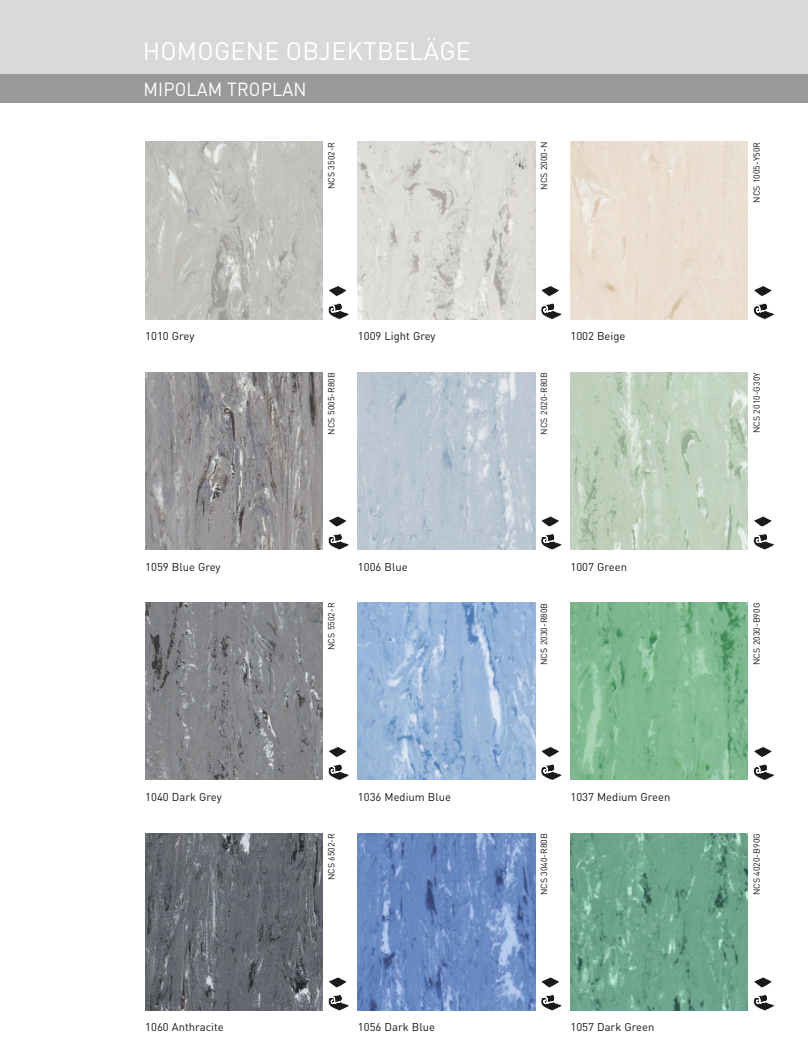
<style>
.page{position:relative;width:808px;height:1053px;background:#fff}
.page>*{position:absolute;margin:0;border:0;box-sizing:border-box;transform-origin:0 0}
.t1{font:25px "DIN Pro";letter-spacing:.01em;color:#fff}
.t2{font:18.75px "DIN Pro";letter-spacing:.01em;color:#fff;scale:.95 1}
.t3{font:11.25px "DIN Pro";color:#151616}
.t4{font:8.75px "DIN Pro";color:#151616}
</style>
<div class="page">
<div style="left:0;top:0;width:808px;height:74px;background:#d9d9d9"></div>
<div style="left:0;top:74px;width:808px;height:29px;background:#989999"></div>
<svg style="left:328px;top:746px;width:21px;height:34px"></svg>
<svg style="left:328px;top:285px;width:21px;height:34px"></svg>
<svg style="left:328px;top:977px;width:21px;height:33px"></svg>
<svg style="left:328px;top:533px;width:21px;height:16px"></svg>
<svg style="left:329px;top:516px;width:18px;height:11px"></svg>
<svg style="left:541px;top:746px;width:21px;height:34px"></svg>
<svg style="left:541px;top:285px;width:21px;height:34px"></svg>
<svg style="left:541px;top:977px;width:21px;height:33px"></svg>
<svg style="left:541px;top:533px;width:21px;height:16px"></svg>
<svg style="left:541px;top:516px;width:18px;height:11px"></svg>
<svg style="left:753px;top:746px;width:21px;height:34px"></svg>
<svg style="left:753px;top:285px;width:21px;height:34px"></svg>
<svg style="left:753px;top:977px;width:21px;height:33px"></svg>
<svg style="left:753px;top:533px;width:21px;height:16px"></svg>
<svg style="left:754px;top:516px;width:18px;height:11px"></svg>
<img style="left:145px;top:142px;width:177px;height:177px">
<img style="left:358px;top:142px;width:177px;height:177px">
<img style="left:570px;top:142px;width:178px;height:177px">
<img style="left:145px;top:372px;width:177px;height:177px">
<img style="left:145px;top:602px;width:177px;height:178px">
<img style="left:145px;top:833px;width:177px;height:177px">
<img style="left:358px;top:372px;width:177px;height:177px">
<img style="left:358px;top:602px;width:177px;height:178px">
<img style="left:358px;top:833px;width:177px;height:177px">
<img style="left:570px;top:372px;width:178px;height:177px">
<img style="left:570px;top:602px;width:178px;height:178px">
<img style="left:570px;top:833px;width:178px;height:177px">
<h1 class="t1" style="left:143px;top:34px;width:330px">HOMOGENE OBJEKTBELÄGE</h1>
<h2 class="t2" style="left:143px;top:76px;width:173px">MIPOLAM TROPLAN</h2>
<p class="t4" style="left:325px;top:189px;width:49px;rotate:-90deg">NCS 3502-R</p>
<p class="t4" style="left:538px;top:190px;width:49px;rotate:-90deg">NCS 2000-N</p>
<p class="t4" style="left:751px;top:203px;width:62px;rotate:-90deg">NCS 1005-Y50R</p>
<p class="t3" style="left:145px;top:328px;width:51px">1010 Grey</p>
<p class="t3" style="left:358px;top:328px;width:79px">1009 Light Grey</p>
<p class="t3" style="left:570px;top:328px;width:56px">1002 Beige</p>
<p class="t4" style="left:325px;top:434px;width:64px;rotate:-90deg">NCS 5005-R80B</p>
<p class="t4" style="left:538px;top:434px;width:64px;rotate:-90deg">NCS 2020-R80B</p>
<p class="t4" style="left:751px;top:433px;width:62px;rotate:-90deg">NCS 2010-G30Y</p>
<p class="t3" style="left:145px;top:558px;width:77px">1059 Blue Grey</p>
<p class="t3" style="left:358px;top:558px;width:51px">1006 Blue</p>
<p class="t3" style="left:570px;top:558px;width:58px">1007 Green</p>
<p class="t4" style="left:325px;top:650px;width:49px;rotate:-90deg">NCS 5502-R</p>
<p class="t4" style="left:538px;top:665px;width:64px;rotate:-90deg">NCS 2030-R80B</p>
<p class="t4" style="left:751px;top:665px;width:64px;rotate:-90deg">NCS 2030-B90G</p>
<p class="t3" style="left:145px;top:789px;width:78px">1040 Dark Grey</p>
<p class="t3" style="left:358px;top:789px;width:95px">1036 Medium Blue</p>
<p class="t3" style="left:570px;top:789px;width:101px">1037 Medium Green</p>
<p class="t4" style="left:325px;top:880px;width:49px;rotate:-90deg">NCS 6502-R</p>
<p class="t4" style="left:538px;top:895px;width:64px;rotate:-90deg">NCS 3040-R80B</p>
<p class="t4" style="left:751px;top:895px;width:64px;rotate:-90deg">NCS 4020-B90G</p>
<p class="t3" style="left:145px;top:1019px;width:80px">1060 Anthracite</p>
<p class="t3" style="left:358px;top:1019px;width:79px">1056 Dark Blue</p>
<p class="t3" style="left:570px;top:1019px;width:85px">1057 Dark Green</p>
</div>
